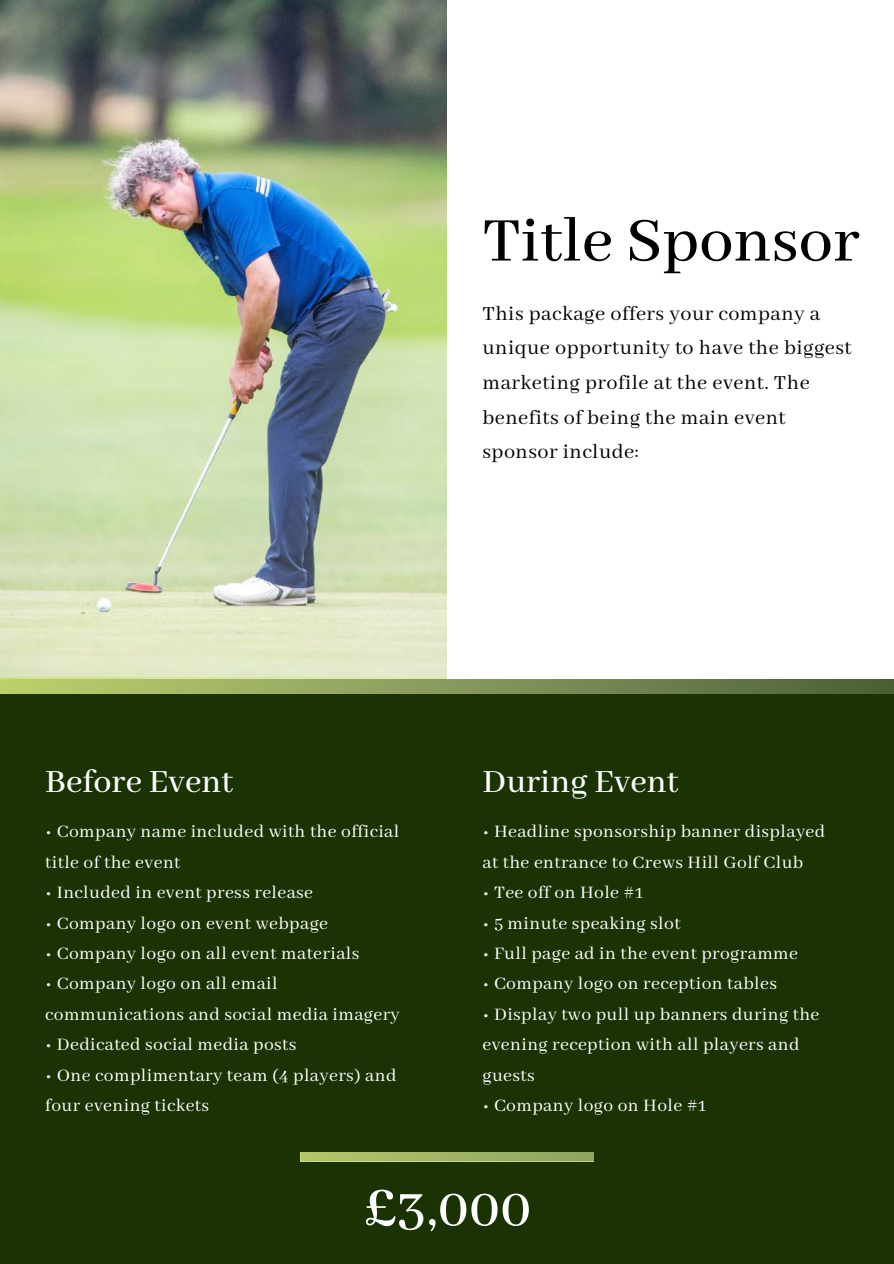
<style>
.page{position:relative;width:894px;height:1264px;background:#fff}
.page>*{position:absolute;margin:0;border:0;box-sizing:border-box;transform-origin:0 0}
.t1{font:500 68.4px "Abhaya Libre";color:#000}
.t2{font:500 60px "Abhaya Libre";color:#fff}
.t3{font:500 36px "Abhaya Libre";color:#fff}
.t4{font:22.2px/34.7px "Abhaya Libre";letter-spacing:.02em;color:#000}
.t5{font:19.5px/30.5px "Abhaya Libre";letter-spacing:.02em;color:#fff}
</style>
<div class="page">
<div style="left:0;top:0;width:893px;height:1263px;background:#1b3302"></div>
<img style="left:0;top:0;width:447px;height:677px">
<div style="left:0;top:677px;width:893px;height:16px;background:linear-gradient(to right,#bed373,#4e603d)"></div>
<div style="left:447px;top:0;width:446px;height:678px;background:#fff"></div>
<svg style="left:301px;top:1152px;width:292px;height:9px;background:#a0b465"></svg>
<h1 class="t1" style="left:482px;top:203px;width:378px">Title Sponsor</h1>
<p class="t4" style="left:482px;top:297px;width:370px">This package offers your company a unique opportunity to have the biggest marketing profile at the event. The benefits of being the main event sponsor include:</p>
<h3 class="t3" style="left:45px;top:761px;width:189px">Before Event</h3>
<p class="t5" style="left:45px;top:817px;width:355px">• Company name included with the official title of the event</p>
<p class="t5" style="left:45px;top:878px;width:269px">• Included in event press release</p>
<p class="t5" style="left:45px;top:908px;width:284px">• Company logo on event webpage</p>
<p class="t5" style="left:45px;top:938px;width:315px">• Company logo on all event materials</p>
<p class="t5" style="left:45px;top:969px;width:356px">• Company logo on all email communications and social media imagery</p>
<p class="t5" style="left:45px;top:1030px;width:252px">• Dedicated social media posts</p>
<p class="t5" style="left:45px;top:1060px;width:352px">• One complimentary team (4 players) and four evening tickets</p>
<h3 class="t3" style="left:482px;top:761px;width:197px">During Event</h3>
<p class="t5" style="left:482px;top:817px;width:344px">• Headline sponsorship banner displayed at the entrance to Crews Hill Golf Club</p>
<p class="t5" style="left:482px;top:878px;width:162px">• Tee off on Hole #1</p>
<p class="t5" style="left:482px;top:908px;width:199px">• 5 minute speaking slot</p>
<p class="t5" style="left:482px;top:938px;width:317px">• Full page ad in the event programme</p>
<p class="t5" style="left:482px;top:969px;width:296px">• Company logo on reception tables</p>
<p class="t5" style="left:482px;top:999px;width:338px">• Display two pull up banners during the evening reception with all players and guests</p>
<p class="t5" style="left:482px;top:1090px;width:225px">• Company logo on Hole #1</p>
<h2 class="t2" style="left:363px;top:1174px;width:170px">£3,000</h2>
</div>
